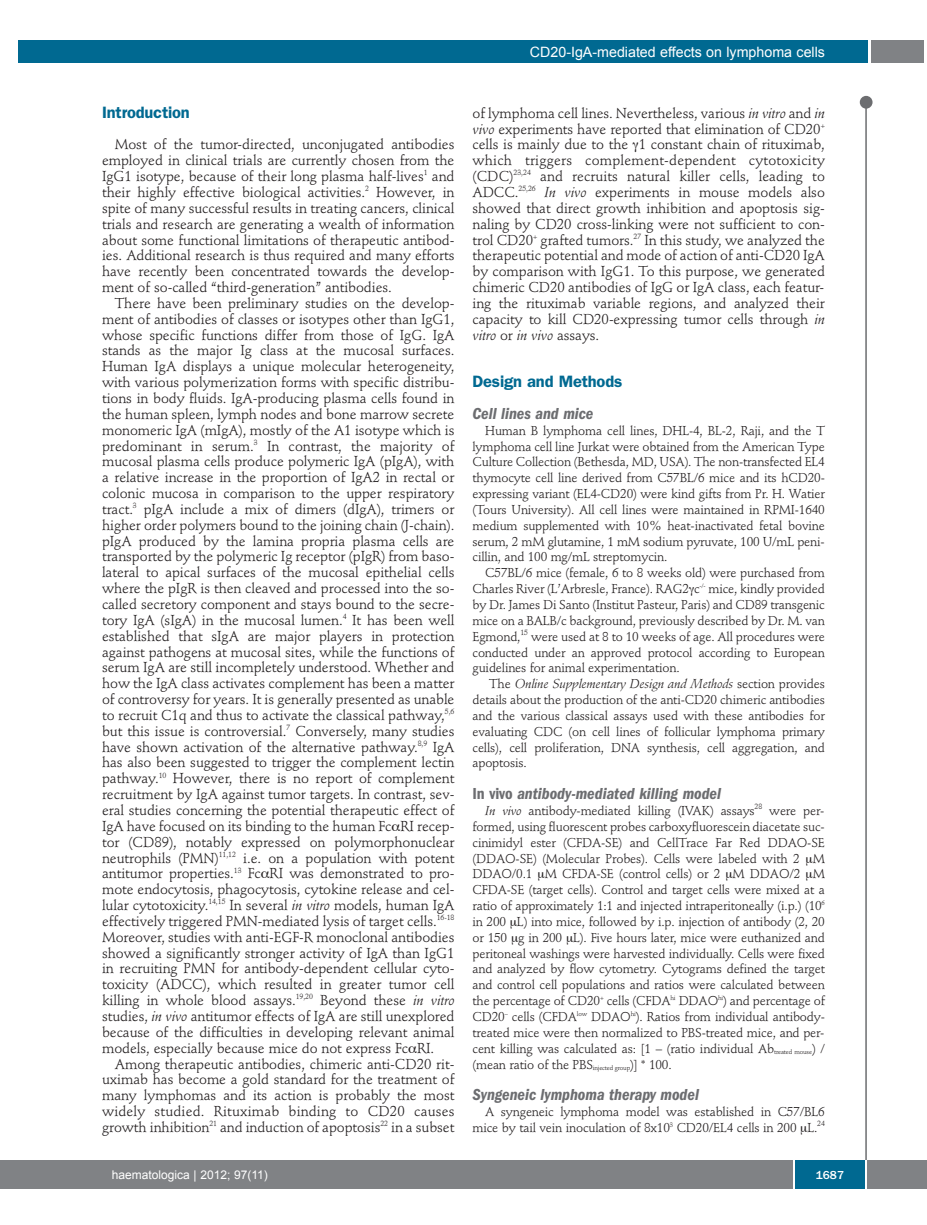
<style>
.page{position:relative;width:927px;height:1225px;background:#fff}
.page>*{position:absolute;margin:0;border:0;box-sizing:border-box;transform-origin:0 0}
.t1{font:italic 600 condensed 16.5px "Franklin Gothic";color:#6c6d70}
.t2{font:600 16.5px "Franklin Gothic";letter-spacing:-.01em;color:#006991}
.t3{font:14.25px/15.9px "Stempel Schneidler";letter-spacing:-.005em;color:#231f20;text-align:justify}
.t4{font:14.25px "Arial";color:#fff}
.t5{font:12.75px/15.9px "Stempel Schneidler";letter-spacing:-.015em;color:#231f20;text-align:justify}
.t6{font:12px "Arial";color:#fff}
.t7{font:500 12px "Franklin Gothic";color:#fff}
.s1{font-style:italic}
.s2{font-style:normal}
</style>
<div class="page">
<div style="left:860px;top:96px;width:12px;height:13px;background:#6c6d70;border-radius:50%"></div>
<hr style="left:865px;top:98px;width:2px;height:1062px;background:#6c6d70">
<div style="left:871px;top:40px;width:52px;height:22px;background:#808285"></div>
<div style="left:18px;top:40px;width:849px;height:22px;background:#006991"></div>
<div style="left:17px;top:1160px;width:910px;height:28px;background:#808285"></div>
<div style="left:795px;top:1160px;width:70px;height:28px;background:#006991"></div>
<hr style="left:793px;top:1160px;width:2px;height:28px;background:#fff">
<hr style="left:865px;top:1160px;width:2px;height:28px;background:#fff">
<div style="left:0;top:1160px;width:18px;height:28px;background:#808285"></div>
<p class="t4" style="left:530px;top:44px;width:297px">CD20-IgA-mediated effects on lymphoma cells</p>
<p class="t2" style="left:102px;top:106px;width:89px">Introduction</p>
<p class="t3" style="left:102px;top:138px;width:354px;text-indent:13px">Most of the tumor-directed, unconjugated antibodies employed in clinical trials are currently chosen from the IgG1 isotype, because of their long plasma half-lives<sup>1</sup> and their highly effective biological activities.<sup>2</sup> However, in spite of many successful results in treating cancers, clinical trials and research are generating a wealth of information about some functional limitations of therapeutic antibod&shy;ies. Additional research is thus required and many efforts have recently been concentrated towards the develop&shy;ment of so-called “third-generation” antibodies.</p>
<p class="t3" style="left:102px;top:296px;width:354px;text-indent:13px">There have been preliminary studies on the develop&shy;ment of antibodies of classes or isotypes other than IgG1, whose specific functions differ from those of IgG. IgA stands as the major Ig class at the mucosal surfaces.<br>Human IgA displays a unique molecular heterogeneity, with various polymerization forms with specific distribu&shy;tions in body fluids. IgA-producing plasma cells found in the human spleen, lymph nodes and bone marrow secrete monomeric IgA (mIgA), mostly of the A1 isotype which is predominant in serum.<sup>3</sup> In contrast, the majority of mucosal plasma cells produce polymeric IgA (pIgA), with a relative increase in the proportion of IgA2 in rectal or colonic mucosa in comparison to the upper respiratory tract.<sup>3</sup> pIgA include a mix of dimers (dIgA), trimers or higher order polymers bound to the joining chain (J-chain). pIgA produced by the lamina propria plasma cells are transported by the polymeric Ig receptor (pIgR) from baso&shy;lateral to apical surfaces of the mucosal epithelial cells where the pIgR is then cleaved and processed into the so&shy;called secretory component and stays bound to the secre&shy;tory IgA (sIgA) in the mucosal lumen.<sup>4</sup> It has been well established that sIgA are major players in protection against pathogens at mucosal sites, while the functions of serum IgA are still incompletely understood. Whether and how the IgA class activates complement has been a matter of controversy for years. It is generally presented as unable to recruit C1q and thus to activate the classical pathway,<sup>5,6 </sup>but this issue is controversial.<sup>7</sup> Conversely, many studies have shown activation of the alternative pathway.<sup>8,9</sup> IgA has also been suggested to trigger the complement lectin pathway.<sup>10</sup> However, there is no report of complement recruitment by IgA against tumor targets. In contrast, sev&shy;eral studies concerning the potential therapeutic effect of IgA have focused on its binding to the human Fc RI recep&shy;tor (CD89), notably expressed on polymorphonuclear neutrophils (PMN)<sup>11,12</sup> i.e. on a population with potent antitumor properties.<sup>13</sup> Fc RI was demonstrated to pro&shy;mote endocytosis, phagocytosis, cytokine release and cel&shy;lular cytotoxicity.<sup>14,15</sup> In several <span class="s1">in vitro</span> models, human IgA effectively triggered PMN-mediated lysis of target cells.<sup>16-18<br></sup>Moreover, studies with anti-EGF-R monoclonal antibodies showed a significantly stronger activity of IgA than IgG1 in recruiting PMN for antibody-dependent cellular cyto&shy;toxicity (ADCC), which resulted in greater tumor cell killing in whole blood assays.<sup>19,20</sup> Beyond these <span class="s1">in vitro </span>studies, <span class="s1">in vivo</span> antitumor effects of IgA are still unexplored because of the difficulties in developing relevant animal models, especially because mice do not express Fc RI.</p>
<p class="t3" style="left:102px;top:1057px;width:354px;text-indent:13px">Among therapeutic antibodies, chimeric anti-CD20 rit&shy;uximab has become a gold standard for the treatment of many lymphomas and its action is probably the most widely studied. Rituximab binding to CD20 causes growth inhibition<sup>21</sup> and induction of apoptosis<sup>22</sup> in a subset</p>
<p class="t3" style="left:472px;top:106px;width:354px">of lymphoma cell lines. Nevertheless, various <span class="s1">in vitro</span> and <span class="s1">in vivo</span> experiments have reported that elimination of CD20<sup>+ </sup>cells is mainly due to the 1 constant chain of rituximab, which triggers complement-dependent cytotoxicity (CDC)<sup>23,24</sup> and recruits natural killer cells, leading to ADCC.<sup>25,26</sup> <span class="s1">In vivo</span> experiments in mouse models also showed that direct growth inhibition and apoptosis sig&shy;naling by CD20 cross-linking were not sufficient to con&shy;trol CD20<sup>+</sup> grafted tumors.<sup>27</sup> In this study, we analyzed the therapeutic potential and mode of action of anti-CD20 IgA by comparison with IgG1. To this purpose, we generated chimeric CD20 antibodies of IgG or IgA class, each featur&shy;ing the rituximab variable regions, and analyzed their capacity to kill CD20-expressing tumor cells through <span class="s1">in vitro</span> or <span class="s1">in vivo</span> assays.</p>
<p class="t2" style="left:472px;top:376px;width:151px">Design and Methods</p>
<p class="t1" style="left:472px;top:407px;width:122px">Cell lines and mice</p>
<p class="t5" style="left:472px;top:423px;width:354px;text-indent:13px">Human B lymphoma cell lines, DHL-4, BL-2, Raji, and the T lymphoma cell line Jurkat were obtained from the American Type Culture Collection (Bethesda, MD, USA). The non-transfected EL4 thymocyte cell line derived from C57BL/6 mice and its hCD20- expressing variant (EL4-CD20) were kind gifts from Pr. H. Watier (Tours University). All cell lines were maintained in RPMI-1640 medium supplemented with 10% heat-inactivated fetal bovine serum, 2 mM glutamine, 1 mM sodium pyruvate, 100 U/mL peni&shy;cillin, and 100 mg/mL streptomycin.</p>
<p class="t5" style="left:472px;top:566px;width:354px;text-indent:13px">C57BL/6 mice (female, 6 to 8 weeks old) were purchased from Charles River (L’Arbresle, France). RAG2 c<sup>-/-</sup> mice, kindly provided by Dr. James Di Santo (Institut Pasteur, Paris) and CD89 transgenic mice on a BALB/c background, previously described by Dr. M. van Egmond,<sup>15</sup> were used at 8 to 10 weeks of age. All procedures were conducted under an approved protocol according to European guidelines for animal experimentation.</p>
<p class="t5" style="left:472px;top:677px;width:354px;text-indent:17px">The <span class="s1">Online Supplementary Design and Methods</span> section provides details about the production of the anti-CD20 chimeric antibodies and the various classical assays used with these antibodies for evaluating CDC (on cell lines of follicular lymphoma primary cells), cell proliferation, DNA synthesis, cell aggregation, and apoptosis.</p>
<p class="t1" style="left:472px;top:787px;width:250px"><span class="s2">In vivo</span> antibody-mediated killing model</p>
<p class="t5" style="left:472px;top:804px;width:354px;text-indent:13px"><span class="s1">In vivo</span> antibody-mediated killing (IVAK) assays<sup>28</sup> were per&shy;formed, using fluorescent probes carboxyfluorescein diacetate suc&shy;cinimidyl ester (CFDA-SE) and CellTrace Far Red DDAO-SE (DDAO-SE) (Molecular Probes). Cells were labeled with 2 M DDAO/0.1 M CFDA-SE (control cells) or 2 M DDAO/2 M CFDA-SE (target cells). Control and target cells were mixed at a ratio of approximately 1:1 and injected intraperitoneally (i.p.) (10<sup>6 </sup>in 200 L) into mice, followed by i.p. injection of antibody (2, 20 or 150 g in 200 L). Five hours later, mice were euthanized and peritoneal washings were harvested individually. Cells were fixed and analyzed by flow cytometry. Cytograms defined the target and control cell populations and ratios were calculated between the percentage of CD20<sup>+</sup> cells (CFDA<sup>hi</sup> DDAO<sup>hi</sup>) and percentage of CD20<sup>–</sup> cells (CFDA<sup>low</sup> DDAO<sup>hi</sup>). Ratios from individual antibody&shy;treated mice were then normalized to PBS-treated mice, and per&shy;cent killing was calculated as: [1 – (ratio individual Ab<sub>treated</sub> <sub>mouse</sub>) / (mean ratio of the PBS<sub>injected</sub> <sub>group</sub>)] * 100.</p>
<p class="t1" style="left:472px;top:1088px;width:228px">Syngeneic lymphoma therapy model</p>
<p class="t5" style="left:472px;top:1105px;width:354px;text-align:right">A syngeneic lymphoma model was established in C57/BL6 mice by tail vein inoculation of 8x10<sup>3</sup> CD20/EL4 cells in 200 L.<sup>24</sup></p>
<p class="t6" style="left:112px;top:1168px;width:158px">haematologica | 2012; 97(11)</p>
<p class="t7" style="left:816px;top:1171px;width:30px">1687</p>
</div>
